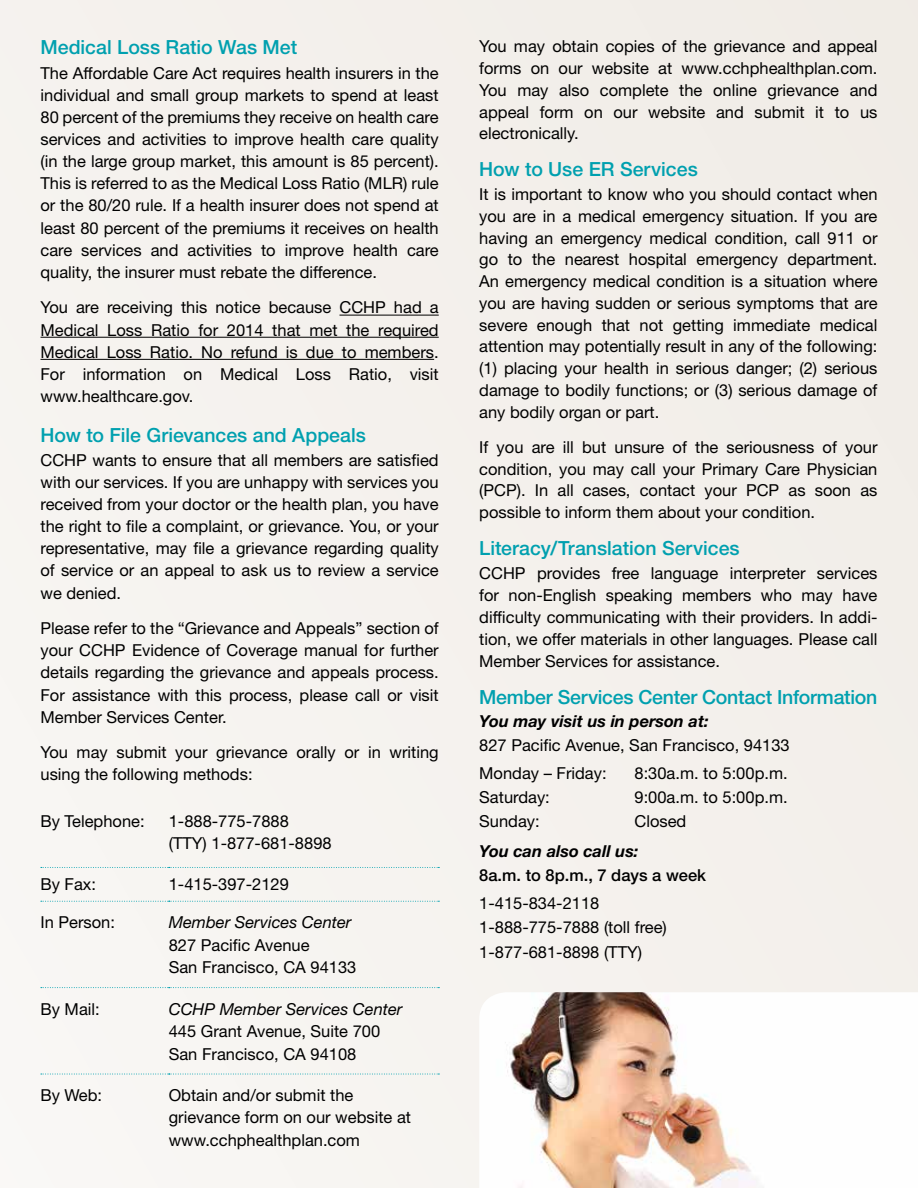
<style>
.page{position:relative;width:918px;height:1188px;background:#f4f1ed}
.page>*{position:absolute;margin:0;border:0;box-sizing:border-box;transform-origin:0 0}
.t1{font:500 19.5px "Helvetica Neue LT Std";letter-spacing:-.005em;color:#00a0af}
.t2{font:16.5px/22.2px "Helvetica Neue LT Std";color:#000;text-align:justify}
.t3{font:italic 16.5px "Helvetica Neue LT Std";color:#000}
.t4{font:italic 700 16.5px "Helvetica Neue LT Std";color:#000}
.t5{font:500 16.5px "Helvetica Neue LT Std";color:#000}
</style>
<div class="page">
<hr style="left:340px;top:315px;width:99px;height:1px;background:#000">
<hr style="left:40px;top:337px;width:399px;height:1px;background:#000">
<hr style="left:40px;top:359px;width:394px;height:1px;background:#000">
<svg style="left:41px;top:867px;width:398px;height:1px"></svg>
<svg style="left:41px;top:901px;width:398px;height:1px"></svg>
<svg style="left:41px;top:987px;width:398px;height:1px"></svg>
<svg style="left:41px;top:1074px;width:398px;height:1px"></svg>
<img style="left:479px;top:992px;width:439px;height:196px">
<p class="t1" style="left:40px;top:36px;width:258px">Medical Loss Ratio Was Met</p>
<p class="t2" style="left:40px;top:62px;width:400px">The Affordable Care Act requires health insurers in the individual and small group markets to spend at least 80 percent of the premiums they receive on health care services and activities to improve health care quality (in the large group market, this amount is 85 percent).<br>This is referred to as the Medical Loss Ratio (MLR) rule or the 80/20 rule. If a health insurer does not spend at least 80 percent of the premiums it receives on health care services and activities to improve health care quality, the insurer must rebate the difference.</p>
<p class="t2" style="left:40px;top:296px;width:400px">You are receiving this notice because CCHP had a Medical Loss Ratio for 2014 that met the required Medical Loss Ratio. No refund is due to members.<br>For information on Medical Loss Ratio, visit www.healthcare.gov.</p>
<p class="t1" style="left:40px;top:423px;width:327px">How to File Grievances and Appeals</p>
<p class="t2" style="left:40px;top:449px;width:400px">CCHP wants to ensure that all members are satisfied with our services. If you are unhappy with services you received from your doctor or the health plan, you have the right to file a complaint, or grievance. You, or your representative, may file a grievance regarding quality of service or an appeal to ask us to review a service we denied.</p>
<p class="t2" style="left:40px;top:617px;width:400px">Please refer to the “Grievance and Appeals” section of your CCHP Evidence of Coverage manual for further details regarding the grievance and appeals process.<br>For assistance with this process, please call or visit Member Services Center.</p>
<p class="t2" style="left:40px;top:741px;width:400px">You may submit your grievance orally or in writing using the following methods:</p>
<p class="t2" style="left:40px;top:810px;width:106px">By Telephone:</p>
<p class="t2" style="left:169px;top:810px;width:164px">1-888-775-7888<br>(TTY) 1-877-681-8898</p>
<p class="t2" style="left:40px;top:873px;width:57px">By Fax:</p>
<p class="t2" style="left:169px;top:873px;width:122px">1-415-397-2129</p>
<p class="t2" style="left:40px;top:911px;width:76px">In Person:</p>
<p class="t3" style="left:169px;top:912px;width:184px">Member Services Center</p>
<p class="t2" style="left:169px;top:933px;width:189px">827 Pacific Avenue<br>San Francisco, CA 94133</p>
<p class="t2" style="left:40px;top:997px;width:61px">By Mail:</p>
<p class="t3" style="left:169px;top:999px;width:235px">CCHP Member Services Center</p>
<p class="t2" style="left:169px;top:1020px;width:213px">445 Grant Avenue, Suite 700<br>San Francisco, CA 94108</p>
<p class="t2" style="left:40px;top:1084px;width:63px">By Web:</p>
<p class="t2" style="left:169px;top:1084px;width:244px;text-align:left">Obtain and/or submit the grievance form on our website at www.cchphealthplan.com</p>
<p class="t2" style="left:479px;top:35px;width:400px;line-height:21.8px">You may obtain copies of the grievance and appeal forms on our website at www.cchphealthplan.com.<br>You may also complete the online grievance and appeal form on our website and submit it to us electronically.</p>
<p class="t1" style="left:479px;top:158px;width:220px">How to Use ER Services</p>
<p class="t2" style="left:479px;top:183px;width:400px;line-height:21.8px">It is important to know who you should contact when you are in a medical emergency situation. If you are having an emergency medical condition, call 911 or go to the nearest hospital emergency department.<br>An emergency medical condition is a situation where you are having sudden or serious symptoms that are severe enough that not getting immediate medical attention may potentially result in any of the following: (1) placing your health in serious danger; (2) serious damage to bodily functions; or (3) serious damage of any bodily organ or part.</p>
<p class="t2" style="left:479px;top:436px;width:400px">If you are ill but unsure of the seriousness of your condition, you may call your Primary Care Physician (PCP). In all cases, contact your PCP as soon as possible to inform them about your condition.</p>
<p class="t1" style="left:479px;top:537px;width:262px">Literacy/Translation Services</p>
<p class="t2" style="left:479px;top:562px;width:400px">CCHP provides free language interpreter services for non-English speaking members who may have difficulty communicating with their providers. In addi&shy;tion, we offer materials in other languages. Please call Member Services for assistance.</p>
<p class="t1" style="left:479px;top:685px;width:400px">Member Services Center Contact Information</p>
<p class="t4" style="left:479px;top:711px;width:231px">You may visit us in person at:</p>
<p class="t2" style="left:479px;top:731px;width:312px;line-height:27.8px">827 Pacific Avenue, San Francisco, 94133<br>Monday – Friday:</p>
<p class="t2" style="left:634px;top:762px;width:155px">8:30a.m. to 5:00p.m.</p>
<p class="t2" style="left:479px;top:786px;width:72px">Saturday:</p>
<p class="t2" style="left:634px;top:786px;width:155px">9:00a.m. to 5:00p.m.</p>
<p class="t2" style="left:479px;top:810px;width:62px">Sunday:</p>
<p class="t2" style="left:634px;top:810px;width:53px">Closed</p>
<p class="t4" style="left:479px;top:841px;width:161px">You can also call us:</p>
<p class="t5" style="left:479px;top:865px;width:228px">8a.m. to 8p.m., 7 days a week</p>
<p class="t2" style="left:479px;top:890px;width:189px;line-height:24.8px;text-align:left">1-415-834-2118<br>1-888-775-7888 (toll free)<br>1-877-681-8898 (TTY)</p>
</div>
